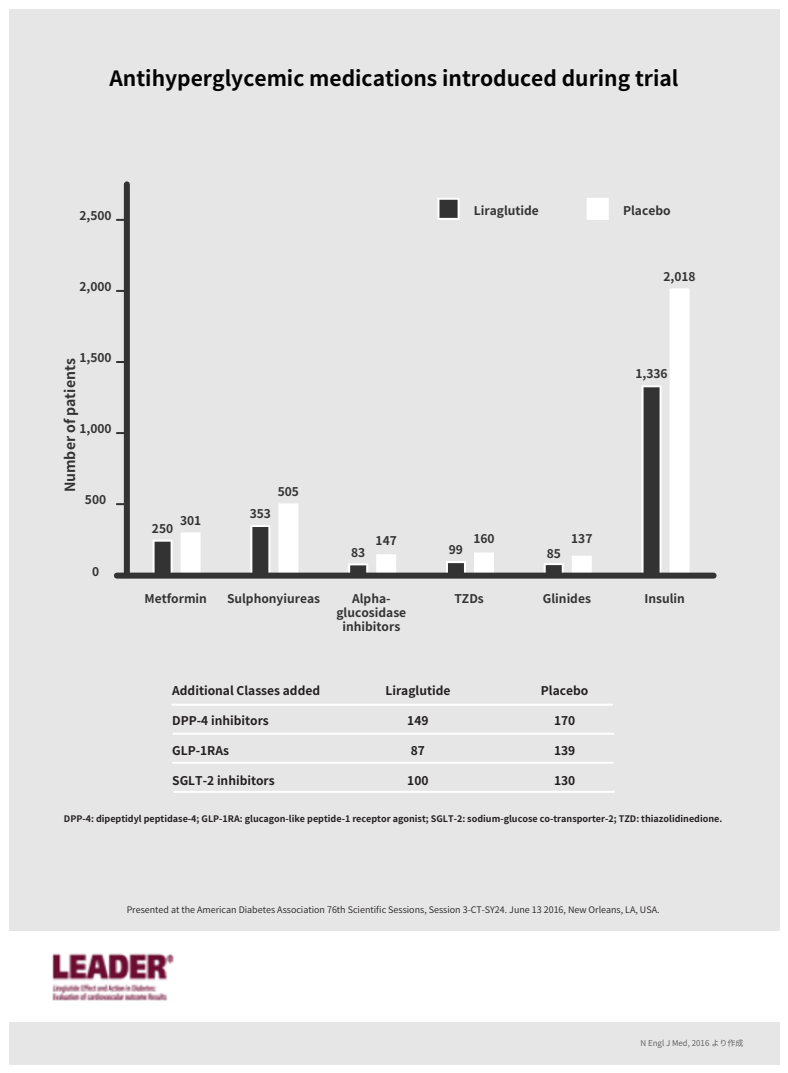
<style>
.page{position:relative;width:788px;height:1073px;background:#fff}
.page>*{position:absolute;margin:0;border:0;box-sizing:border-box;transform-origin:0 0}
.t1{font:700 21px "Source Han Sans JP";color:#030303}
.t2{font:700 14px "Source Han Sans JP";color:#333334}
.t3{font:700 12px/14px "Source Han Sans JP";color:#333334;text-align:center}
.t4{font:700 12px "Source Han Sans JP";color:#231f20}
.t5{font:700 9px "Source Han Sans JP";color:#231f20}
.t6{font:9px "Source Han Sans JP";color:#231f20}
.t7{font:8px "Source Han Sans JP";color:#57585a}
</style>
<div class="page">
<div style="left:9px;top:9px;width:770px;height:1055px;background:#e6e6e6"></div>
<div style="left:0;top:930px;width:787px;height:91px;background:#fff"></div>
<img style="left:52px;top:953px;width:122px;height:48px">
<svg style="left:153px;top:540px;width:19px;height:32px"></svg>
<svg style="left:181px;top:532px;width:19px;height:40px"></svg>
<svg style="left:250px;top:525px;width:20px;height:47px"></svg>
<svg style="left:278px;top:503px;width:20px;height:69px"></svg>
<svg style="left:348px;top:563px;width:20px;height:9px"></svg>
<svg style="left:376px;top:554px;width:20px;height:18px"></svg>
<svg style="left:446px;top:561px;width:19px;height:11px"></svg>
<svg style="left:474px;top:552px;width:19px;height:20px"></svg>
<svg style="left:544px;top:563px;width:19px;height:9px"></svg>
<svg style="left:572px;top:556px;width:19px;height:16px"></svg>
<svg style="left:641px;top:385px;width:20px;height:187px;background:#5c5c5d"></svg>
<div style="left:670px;top:288px;width:19px;height:284px;background:#fff"></div>
<div style="left:124px;top:184px;width:6px;height:391px;background:#333334"></div>
<svg style="left:117px;top:219px;width:7px;height:2px"></svg>
<svg style="left:117px;top:290px;width:7px;height:2px"></svg>
<svg style="left:117px;top:361px;width:7px;height:2px"></svg>
<svg style="left:117px;top:432px;width:7px;height:2px"></svg>
<svg style="left:117px;top:503px;width:7px;height:2px"></svg>
<div style="left:117px;top:572px;width:596px;height:6px;background:#333334"></div>
<svg style="left:437px;top:198px;width:22px;height:22px"></svg>
<svg style="left:587px;top:198px;width:21px;height:22px"></svg>
<hr style="left:172px;top:703px;width:440px;height:2px;background:#fff">
<hr style="left:173px;top:732px;width:440px;height:2px;background:#fff">
<hr style="left:173px;top:761px;width:439px;height:2px;background:#fff">
<hr style="left:174px;top:790px;width:439px;height:2px;background:#fff">
<h1 class="t1" style="left:109px;top:66px;width:570px">Antihyperglycemic medications introduced during trial</h1>
<p class="t3" style="left:79px;top:209px;width:34px">2,500</p>
<p class="t3" style="left:79px;top:280px;width:34px">2,000</p>
<p class="t3" style="left:79px;top:351px;width:34px">1,500</p>
<p class="t2" style="left:62px;top:492px;width:135px;rotate:-90deg">Number of patients</p>
<p class="t3" style="left:79px;top:422px;width:34px">1,000</p>
<p class="t3" style="left:85px;top:493px;width:23px">500</p>
<p class="t3" style="left:92px;top:564px;width:9px">0</p>
<p class="t3" style="left:473px;top:204px;width:66px">Liraglutide</p>
<p class="t3" style="left:622px;top:204px;width:49px">Placebo</p>
<p class="t3" style="left:663px;top:270px;width:34px">2,018</p>
<p class="t3" style="left:635px;top:367px;width:34px">1,336</p>
<p class="t3" style="left:180px;top:514px;width:23px">301</p>
<p class="t3" style="left:152px;top:521px;width:23px">250</p>
<p class="t3" style="left:277px;top:485px;width:23px">505</p>
<p class="t3" style="left:249px;top:506px;width:23px">353</p>
<p class="t3" style="left:144px;top:591px;width:64px">Metformin</p>
<p class="t3" style="left:227px;top:591px;width:94px">Sulphonyiureas</p>
<p class="t3" style="left:351px;top:545px;width:16px">83</p>
<p class="t3" style="left:375px;top:534px;width:23px">147</p>
<p class="t3" style="left:448px;top:542px;width:16px">99</p>
<p class="t3" style="left:473px;top:531px;width:23px">160</p>
<p class="t3" style="left:546px;top:547px;width:16px">85</p>
<p class="t3" style="left:570px;top:531px;width:23px">137</p>
<p class="t3" style="left:352px;top:591px;width:40px">Alpha-</p>
<p class="t3" style="left:454px;top:591px;width:31px">TZDs</p>
<p class="t3" style="left:542px;top:591px;width:50px">Glinides</p>
<p class="t3" style="left:644px;top:591px;width:42px">Insulin</p>
<p class="t3" style="left:336px;top:605px;width:71px">glucosidase inhibitors</p>
<p class="t4" style="left:172px;top:683px;width:149px">Additional Classes added</p>
<p class="t4" style="left:172px;top:713px;width:98px">DPP-4 inhibitors</p>
<p class="t4" style="left:172px;top:743px;width:58px">GLP-1RAs</p>
<p class="t4" style="left:172px;top:773px;width:104px">SGLT-2 inhibitors</p>
<p class="t4" style="left:385px;top:683px;width:66px">Liraglutide</p>
<p class="t4" style="left:407px;top:713px;width:23px">149</p>
<p class="t4" style="left:410px;top:743px;width:16px">87</p>
<p class="t4" style="left:407px;top:773px;width:23px">100</p>
<p class="t4" style="left:540px;top:683px;width:49px">Placebo</p>
<p class="t4" style="left:553px;top:713px;width:23px">170</p>
<p class="t4" style="left:553px;top:743px;width:23px">139</p>
<p class="t4" style="left:553px;top:773px;width:23px">130</p>
<p class="t5" style="left:64px;top:813px;width:659px">DPP-4: dipeptidyl peptidase-4; GLP-1RA: glucagon-like peptide-1 receptor agonist; SGLT-2: sodium-glucose co-transporter-2; TZD: thiazolidinedione.</p>
<p class="t6" style="left:127px;top:903px;width:534px">Presented at the American Diabetes Association 76th Scientific Sessions, Session 3-CT-SY24. June 13 2016, New Orleans, LA, USA.</p>
<p class="t7" style="left:640px;top:1037px;width:104px">N Engl J Med, 2016 より作成</p>
</div>
